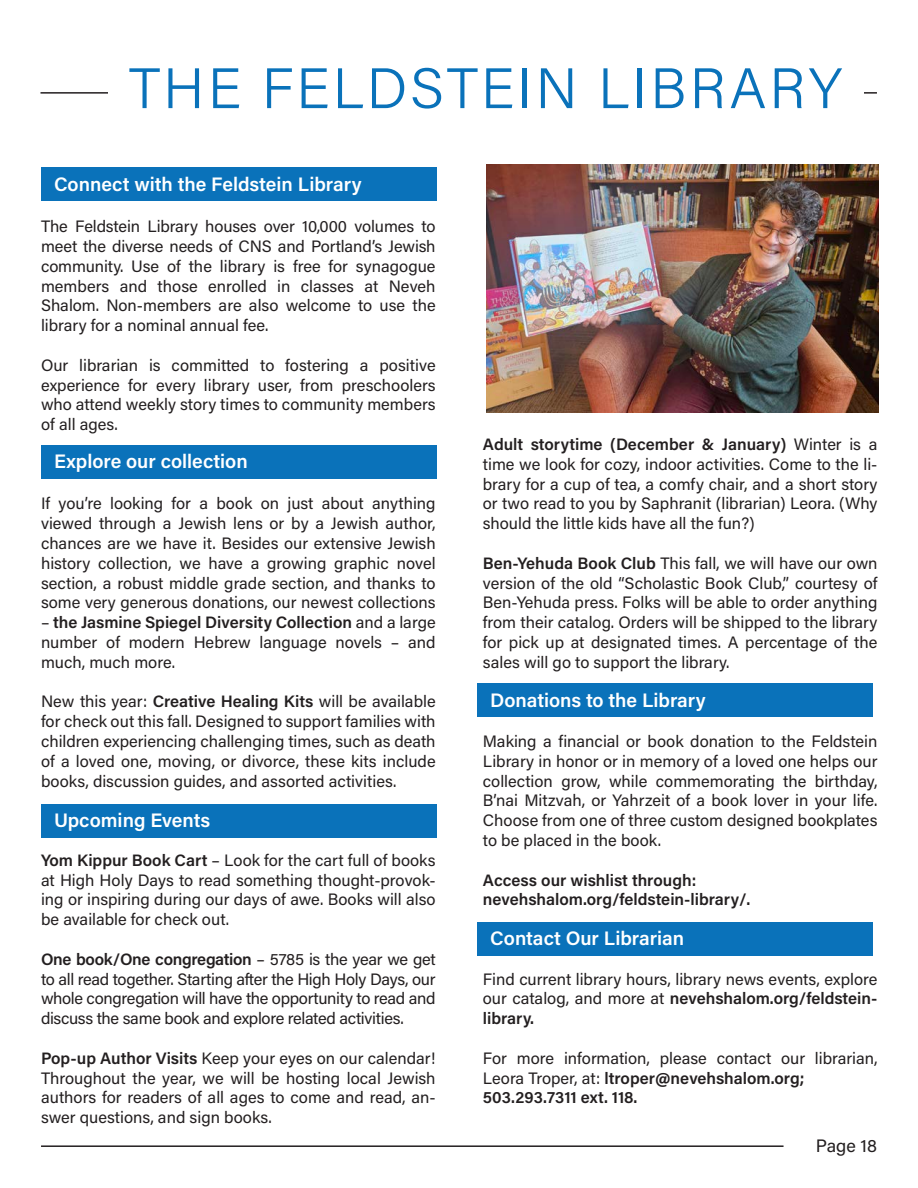
<style>
.page{position:relative;width:918px;height:1188px;background:#fff}
.page>*{position:absolute;margin:0;border:0;box-sizing:border-box;transform-origin:0 0}
.t1{font:300 57px "Acumin Pro";letter-spacing:.05em;color:#0a72ba}
.t2{font:600 19.5px "Acumin Pro";color:#fff}
.t3{font:18px "Acumin Pro";color:#231f20}
.Normal_wrd_6{font:16.5px/19.8px "Acumin Pro";color:#231f20;text-align:justify}
.Normal_wrd_6-2{font:600 16.5px "Acumin Pro";color:#231f20}
.s1{font-weight:600}
</style>
<div class="page">
<hr style="left:41px;top:1145px;width:743px;height:2px;background:#231f20">
<hr style="left:40px;top:92px;width:837px;height:2px;background:#231f20">
<div style="left:108px;top:54px;width:756px;height:69px;background:#fff"></div>
<img style="left:486px;top:165px;width:392px;height:248px">
<div style="left:41px;top:445px;width:395px;height:33px;background:#0a72ba"></div>
<div style="left:41px;top:804px;width:395px;height:33px;background:#0a72ba"></div>
<div style="left:477px;top:922px;width:396px;height:34px;background:#0a72ba"></div>
<div style="left:477px;top:684px;width:396px;height:33px;background:#0a72ba"></div>
<div style="left:41px;top:168px;width:395px;height:33px;background:#0a72ba"></div>
<p class="t1" style="left:129px;top:49px;width:715px">THE FELDSTEIN LIBRARY</p>
<p class="t2" style="left:54px;top:170px;width:309px">Connect with the Feldstein Library</p>
<p class="Normal_wrd_6" style="left:41px;top:216px;width:396px">The Feldstein Library houses over 10,000 volumes to meet the diverse needs of CNS and Portland’s Jewish community. Use of the library is free for synagogue members and those enrolled in classes at Neveh Shalom. Non-members are also welcome to use the library for a nominal annual fee.</p>
<p class="Normal_wrd_6" style="left:41px;top:354px;width:396px">Our librarian is committed to fostering a positive experience for every library user, from preschoolers who attend weekly story times to community members of all ages.</p>
<p class="t2" style="left:54px;top:448px;width:195px">Explore our collection</p>
<p class="Normal_wrd_6" style="left:41px;top:493px;width:396px">If you’re looking for a book on just about anything viewed through a Jewish lens or by a Jewish author, chances are we have it. Besides our extensive Jewish history collection, we have a growing graphic novel section, a robust middle grade section, and thanks to some very generous donations, our newest collections</p>
<p class="Normal_wrd_6" style="left:41px;top:612px;width:396px">– <span class="s1">the Jasmine Spiegel Diversity Collection</span> and a large number of modern Hebrew language novels – and much, much more.</p>
<p class="Normal_wrd_6" style="left:41px;top:691px;width:396px">New this year: <span class="s1">Creative Healing Kits</span> will be available for check out this fall. Designed to support families with children experiencing challenging times, such as death of a loved one, moving, or divorce, these kits include books, discussion guides, and assorted activities.</p>
<p class="t2" style="left:54px;top:806px;width:158px">Upcoming Events</p>
<p class="Normal_wrd_6" style="left:41px;top:849px;width:396px"><span class="s1">Yom Kippur Book Cart</span> – Look for the cart full of books at High Holy Days to read something thought-provok&shy;ing or inspiring during our days of awe. Books will also be available for check out.</p>
<p class="Normal_wrd_6" style="left:41px;top:948px;width:396px"><span class="s1">One book/One congregation</span> – 5785 is the year we get to all read together. Starting after the High Holy Days, our whole congregation will have the opportunity to read and discuss the same book and explore related activities.</p>
<p class="Normal_wrd_6" style="left:41px;top:1047px;width:396px"><span class="s1">Pop-up Author Visits</span> Keep your eyes on our calendar!<br>Throughout the year, we will be hosting local Jewish authors for readers of all ages to come and read, an&shy;swer questions, and sign books.</p>
<p class="Normal_wrd_6" style="left:483px;top:434px;width:396px"><span class="s1">Adult storytime (December &amp; January)</span> Winter is a time we look for cozy, indoor activities. Come to the li&shy;brary for a cup of tea, a comfy chair, and a short story or two read to you by Saphranit (librarian) Leora. (Why should the little kids have all the fun?)</p>
<p class="Normal_wrd_6" style="left:483px;top:552px;width:396px"><span class="s1">Ben-Yehuda Book Club</span> This fall, we will have our own version of the old “Scholastic Book Club,” courtesy of Ben-Yehuda press. Folks will be able to order anything from their catalog. Orders will be shipped to the library for pick up at designated times. A percentage of the sales will go to support the library.</p>
<p class="t2" style="left:490px;top:686px;width:217px">Donations to the Library</p>
<p class="Normal_wrd_6" style="left:483px;top:731px;width:396px">Making a financial or book donation to the Feldstein Library in honor or in memory of a loved one helps our collection grow, while commemorating the birthday, B’nai Mitzvah, or Yahrzeit of a book lover in your life.<br>Choose from one of three custom designed bookplates to be placed in the book.</p>
<p class="Normal_wrd_6-2" style="left:483px;top:868px;width:215px">Access our wishlist through:</p>
<p class="Normal_wrd_6-2" style="left:483px;top:888px;width:269px">nevehshalom.org/feldstein-library/.</p>
<p class="t2" style="left:490px;top:925px;width:195px">Contact Our Librarian</p>
<p class="Normal_wrd_6" style="left:483px;top:968px;width:396px">Find current library hours, library news events, explore our catalog, and more at <span class="s1">nevehshalom.org/feldstein&shy;library.</span></p>
<p class="Normal_wrd_6" style="left:483px;top:1047px;width:396px">For more information, please contact our librarian,<br>Leora Troper, at: <span class="s1">ltroper@nevehshalom.org;</span></p>
<p class="Normal_wrd_6-2" style="left:483px;top:1086px;width:156px">503.293.7311 ext. 118.</p>
<p class="t3" style="left:816px;top:1133px;width:62px">Page 18</p>
</div>
